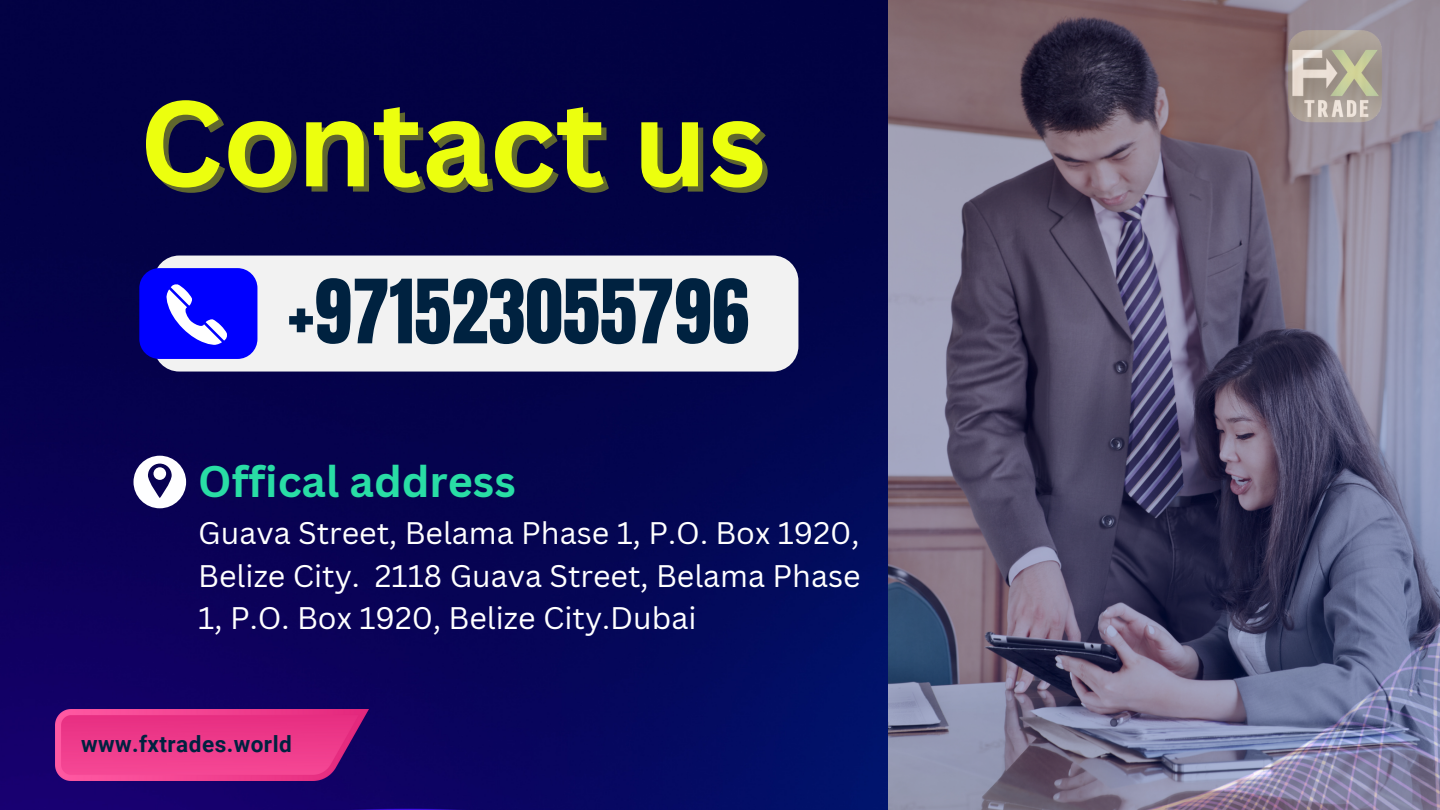
<style>
.page{position:relative;width:1440px;height:810px;background:#fff}
.page>*{position:absolute;margin:0;border:0;box-sizing:border-box;transform-origin:0 0}
.t1{font:700 118.9px "Canva Sans";color:#ecff0e}
.t2{font:75.1px "Anton";color:#002240}
.t3{font:700 43.1px "Canva Sans";color:#29dda5}
.t4{font:30.4px/42.2px "Canva Sans";color:#fff;text-align:justify}
.t5{font:700 22.6px "Roboto";letter-spacing:.02em;color:#002240}
</style>
<div class="page">
<img style="left:0;top:0;width:888px;height:810px">
<img style="left:55px;top:709px;width:314px;height:72px">
<div style="left:154px;top:256px;width:644px;height:116px;background:#f2f2f2;border-radius:26px"></div>
<div style="left:139px;top:268px;width:118px;height:91px;background:#00f;border-radius:20px"></div>
<svg style="left:166px;top:284px;width:61px;height:61px"></svg>
<svg style="left:134px;top:456px;width:52px;height:52px"></svg>
<img style="left:888px;top:0;width:552px;height:810px">
<h4 class="t1" style="left:139px;top:59px;width:628px">Contact us</h4>
<p class="t2" style="left:288px;top:258px;width:463px">+971523055796</p>
<h3 class="t3" style="left:198px;top:451px;width:319px">Offical address</h3>
<p class="t4" style="left:198px;top:512px;width:664px">Guava Street, Belama Phase 1, P.O. Box 1920, Belize City. 2118 Guava Street, Belama Phase 1, P.O. Box 1920, Belize City.Dubai</p>
<p class="t5" style="left:81px;top:731px;width:212px">www.fxtrades.world</p>
</div>
